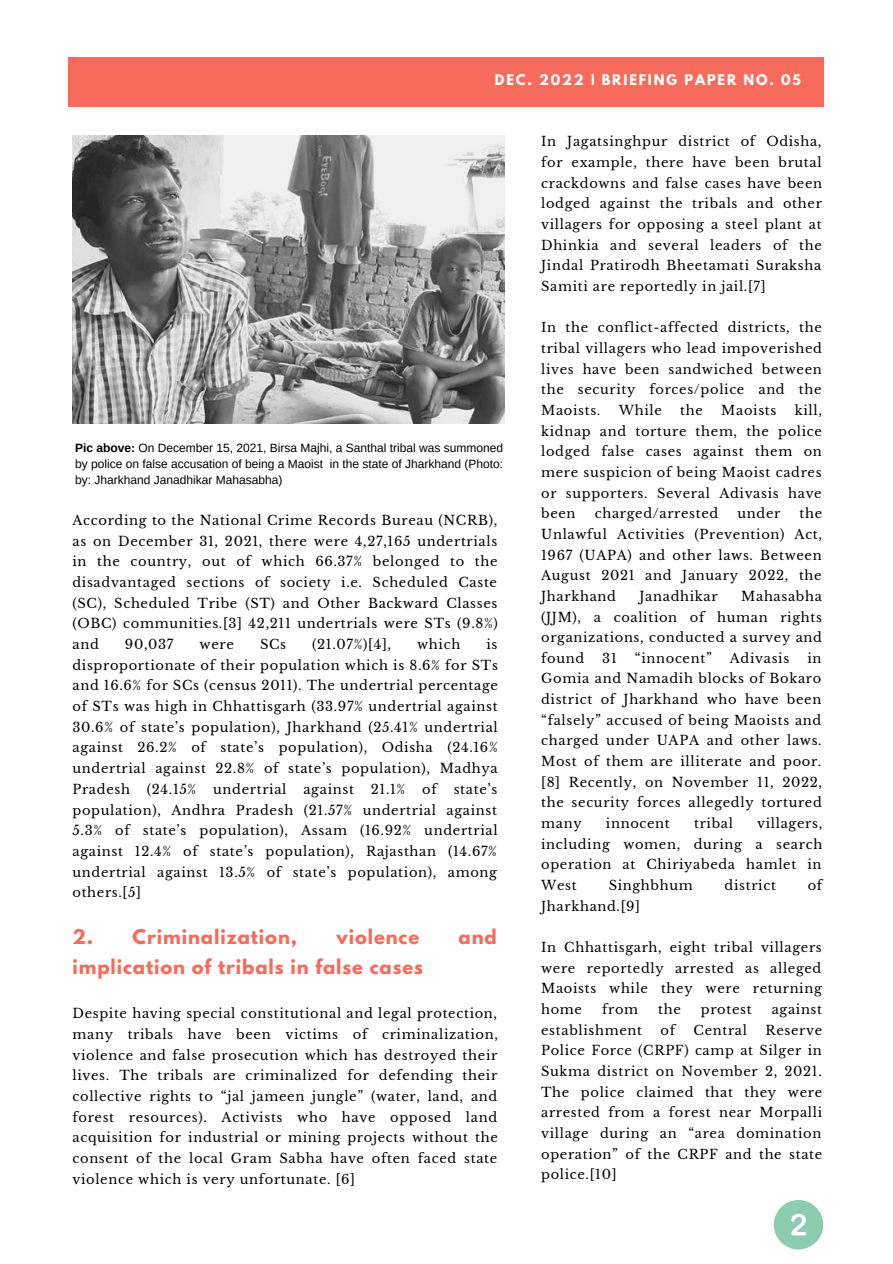
<style>
.page{position:relative;width:893px;height:1264px;background:#fff}
.page>*{position:absolute;margin:0;border:0;box-sizing:border-box;transform-origin:0 0}
.t1{font:700 18px "League Spartan";letter-spacing:.05em;color:#f76b5c}
.t2{font:13.05px/20.7px "Libre Baskerville";letter-spacing:.05em;color:#000;text-align:justify}
.t3{font:700 13.05px "League Spartan";letter-spacing:.14em;color:#fff}
.t4{font:12px/16px "Arimo";color:#000;text-align:justify}
.s1{font-weight:700}
</style>
<div class="page">
<img style="left:72px;top:135px;width:432px;height:288px">
<div style="left:68px;top:58px;width:756px;height:48px;background:#f76b5c"></div>
<div style="left:773px;top:1199px;width:50px;height:50px;background:#8ccdb0;border-radius:50%"></div>
<svg style="left:791px;top:1214px;width:15px;height:21px"></svg>
<p class="t3" style="left:495px;top:73px;width:307px">DEC. 2022 | BRIEFING PAPER NO. 05</p>
<p class="t4" style="left:75px;top:440px;width:429px"><span class="s1">Pic above:</span> On December 15, 2021, Birsa Majhi, a Santhal tribal was summoned by police on false accusation of being a Maoist in the state of Jharkhand (Photo: by: Jharkhand Janadhikar Mahasabha)</p>
<p class="t2" style="left:72px;top:510px;width:427px">According to the National Crime Records Bureau (NCRB), as on December 31, 2021, there were 4,27,165 undertrials in the country, out of which 66.37% belonged to the disadvantaged sections of society i.e. Scheduled Caste (SC), Scheduled Tribe (ST) and Other Backward Classes (OBC) communities.[3] 42,211 undertrials were STs (9.8%) and</p>
<p class="t2" style="left:125px;top:634px;width:50px">90,037</p>
<p class="t2" style="left:199px;top:634px;width:36px">were</p>
<p class="t2" style="left:260px;top:634px;width:28px">SCs</p>
<p class="t2" style="left:312px;top:634px;width:80px">(21.07%)[4],</p>
<p class="t2" style="left:417px;top:634px;width:45px">which</p>
<p class="t2" style="left:72px;top:634px;width:427px;text-indent:414px">is disproportionate of their population which is 8.6% for STs and 16.6% for SCs (census 2011). The undertrial percentage of STs was high in Chhattisgarh (33.97% undertrial against 30.6% of state’s population), Jharkhand (25.41% undertrial against 26.2% of state’s population), Odisha (24.16% undertrial against 22.8% of state’s population), Madhya Pradesh</p>
<p class="t2" style="left:147px;top:779px;width:51px">(24.15%</p>
<p class="t2" style="left:213px;top:779px;width:75px">undertrial</p>
<p class="t2" style="left:303px;top:779px;width:52px">against</p>
<p class="t2" style="left:371px;top:779px;width:36px">21.1%</p>
<p class="t2" style="left:422px;top:779px;width:16px">of</p>
<p class="t2" style="left:72px;top:779px;width:426px;text-indent:381px">state’s population), Andhra Pradesh (21.57% undertrial against 5.3% of state’s population), Assam (16.92% undertrial against 12.4% of state’s population), Rajasthan (14.67% undertrial against 13.5% of state’s population), among others.[5]</p>
<h1 class="t1" style="left:72px;top:927px;width:226px">2. Criminalization,</h1>
<h1 class="t1" style="left:336px;top:927px;width:84px">violence</h1>
<h1 class="t1" style="left:458px;top:927px;width:40px">and</h1>
<h1 class="t1" style="left:72px;top:957px;width:352px">implication of tribals in false cases</h1>
<p class="t2" style="left:72px;top:1003px;width:427px">Despite having special constitutional and legal protection, many tribals have been victims of criminalization, violence and false prosecution which has destroyed their lives. The tribals are criminalized for defending their collective rights to “jal jameen jungle” (water, land, and forest resources). Activists who have opposed land acquisition for industrial or mining projects without the consent of the local Gram Sabha have often faced state violence which is very unfortunate. [6]</p>
<p class="t2" style="left:541px;top:131px;width:282px">In Jagatsinghpur district of Odisha, for example, there have been brutal crackdowns and false cases have been lodged against the tribals and other villagers for opposing a steel plant at Dhinkia and several leaders of the Jindal Pratirodh Bheetamati Suraksha Samiti are reportedly in jail.[7]</p>
<p class="t2" style="left:541px;top:317px;width:282px">In the conflict-affected districts, the tribal villagers who lead impoverished lives have been sandwiched between the security forces/police and the Maoists.</p>
<p class="t2" style="left:541px;top:400px;width:282px;text-indent:253px">kill, kidnap and torture them, the police lodged false cases against them on mere suspicion of being Maoist cadres or supporters. Several Adivasis have been</p>
<p class="t2" style="left:618px;top:400px;width:45px">While</p>
<p class="t2" style="left:680px;top:400px;width:24px">the</p>
<p class="t2" style="left:721px;top:400px;width:57px">Maoists</p>
<p class="t2" style="left:541px;top:503px;width:282px;text-indent:258px">the Unlawful Activities (Prevention) Act, 1967 (UAPA) and other laws. Between August 2021 and January 2022, the Jharkhand</p>
<p class="t2" style="left:594px;top:503px;width:125px">charged/arrested</p>
<p class="t2" style="left:737px;top:503px;width:44px">under</p>
<p class="t2" style="left:541px;top:586px;width:282px;text-indent:200px">Mahasabha (JJM), a coalition of human rights organizations, conducted a survey and found</p>
<p class="t2" style="left:639px;top:586px;width:80px">Janadhikar</p>
<p class="t2" style="left:602px;top:648px;width:16px">31</p>
<p class="t2" style="left:635px;top:648px;width:78px">“innocent”</p>
<p class="t2" style="left:729px;top:648px;width:61px">Adivasis</p>
<p class="t2" style="left:541px;top:648px;width:282px;text-indent:266px">in Gomia and Namadih blocks of Bokaro district of Jharkhand who have been “falsely” accused of being Maoists and charged under UAPA and other laws.<br>Most of them are illiterate and poor. [8] Recently, on November 11, 2022, the security forces allegedly tortured many</p>
<p class="t2" style="left:541px;top:813px;width:282px;text-indent:216px">villagers, including women, during a search operation at Chiriyabeda hamlet in West</p>
<p class="t2" style="left:606px;top:813px;width:65px">innocent</p>
<p class="t2" style="left:694px;top:813px;width:40px">tribal</p>
<p class="t2" style="left:608px;top:875px;width:86px">Singhbhum</p>
<p class="t2" style="left:724px;top:875px;width:53px">district</p>
<p class="t2" style="left:807px;top:875px;width:16px">of</p>
<p class="t2" style="left:541px;top:895px;width:100px">Jharkhand.[9]</p>
<p class="t2" style="left:541px;top:937px;width:282px">In Chhattisgarh, eight tribal villagers were reportedly arrested as alleged Maoists while they were returning home</p>
<p class="t2" style="left:602px;top:999px;width:38px">from</p>
<p class="t2" style="left:658px;top:999px;width:24px">the</p>
<p class="t2" style="left:700px;top:999px;width:52px">protest</p>
<p class="t2" style="left:771px;top:999px;width:52px">against</p>
<p class="t2" style="left:541px;top:1019px;width:102px">establishment</p>
<p class="t2" style="left:660px;top:1019px;width:16px">of</p>
<p class="t2" style="left:693px;top:1019px;width:55px">Central</p>
<p class="t2" style="left:541px;top:1019px;width:282px;text-indent:224px">Reserve Police Force (CRPF) camp at Silger in Sukma district on November 2, 2021.<br>The police claimed that they were arrested from a forest near Morpalli village during an “area domination operation” of the CRPF and the state police.[10]</p>
</div>
